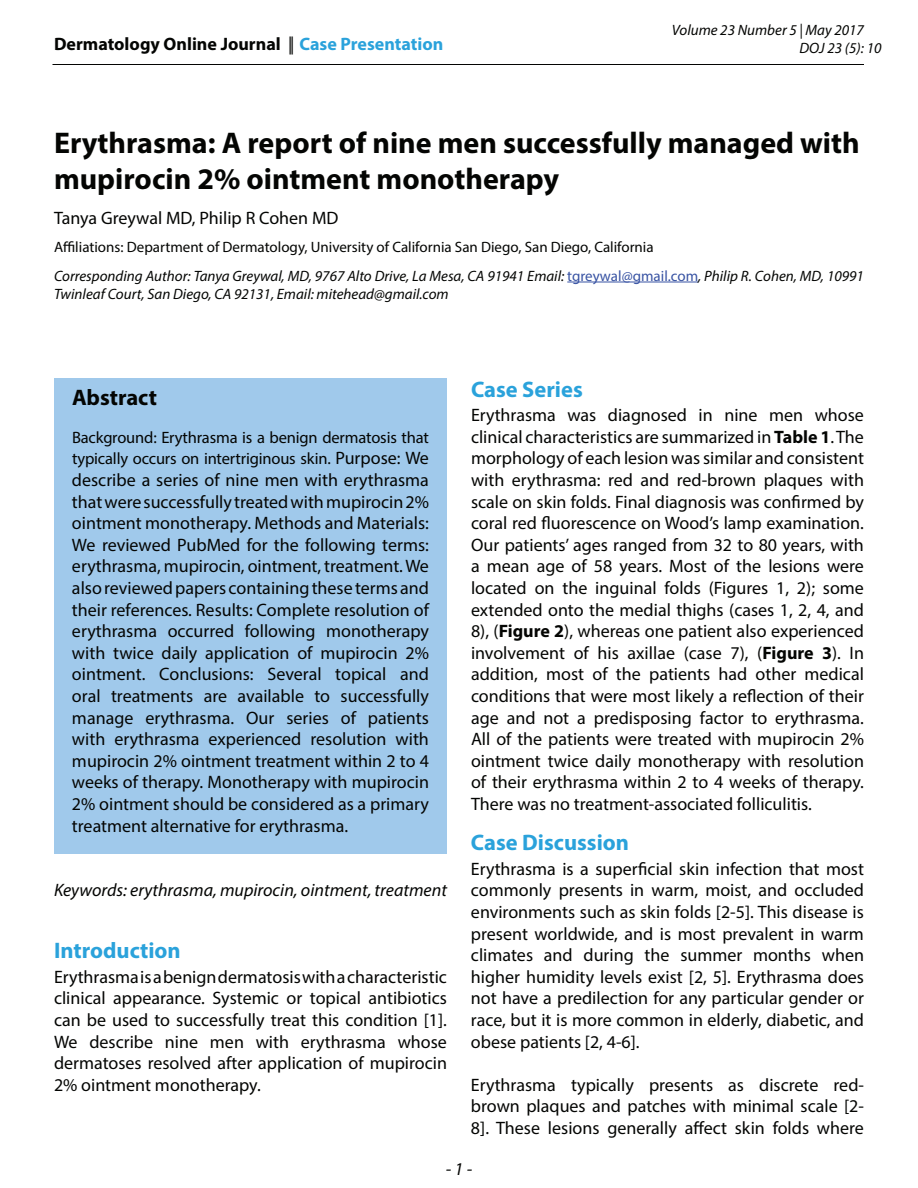
<style>
.page{position:relative;width:918px;height:1188px;background:#fff}
.page>*{position:absolute;margin:0;border:0;box-sizing:border-box;transform-origin:0 0}
.t1{font:700 30px/36px "Myriad Pro";color:#040503}
.t2{font:700 22.5px "Myriad Pro";color:#2aa2db}
.t3{font:700 22.5px "Myriad Pro";color:#040503}
.t4{font:18px/21.6px "Myriad Pro";color:#040503;text-align:justify}
.t5{font:italic 18px "Myriad Pro";color:#040503}
.t6{font:700 18px "Myriad Pro";color:#040503}
.t7{font:16.5px/21.6px "Myriad Pro";letter-spacing:-.01em;color:#040503}
.t8{font:italic 15px/18px "Myriad Pro";color:#040503}
.s1{font-weight:400}
.s2{color:#2aa2db}
.s3{font-style:normal}
.s4{font-style:normal;color:#3853a3}
.s5{font-size:18px}
.s6{font-weight:700}
</style>
<div class="page">
<hr style="left:52px;top:64px;width:812px;height:1px;background:#040503">
<hr style="left:567px;top:282px;width:131px;height:1px;background:#3853a3">
<div style="left:54px;top:378px;width:393px;height:475px;background:#a0c9eb"></div>
<p class="t6" style="left:54px;top:32px;width:391px">Dermatology Online Journal <span class="s1">||</span> <span class="s2">Case Presentation</span></p>
<p class="t8" style="left:800px;top:20px;width:83px;text-indent:-128px">Volume 23 Number 5 | May 2017<br>DOJ 23 (5): 10</p>
<h1 class="t1" style="left:54px;top:124px;width:807px">Erythrasma: A report of nine men successfully managed with mupirocin 2% ointment monotherapy</h1>
<p class="t4" style="left:54px;top:206px;width:286px">Tanya Greywal MD, Philip R Cohen MD</p>
<p class="t8" style="left:54px;top:232px;width:811px;line-height:28.5px"><span class="s3">Affiliations: Department of Dermatology, University of California San Diego, San Diego, California<br></span>Corresponding Author: Tanya Greywal, MD, 9767 Alto Drive, La Mesa, CA 91941 Email: <span class="s4">tgreywal@gmail.com</span>, Philip R. Cohen, MD, 10991</p>
<p class="t8" style="left:54px;top:284px;width:396px">Twinleaf Court, San Diego, CA 92131, Email: mitehead@gmail.com</p>
<p class="t3" style="left:72px;top:383px;width:87px">Abstract</p>
<p class="t7" style="left:72px;top:426px;width:358px">Background: Erythrasma is a benign dermatosis that typically occurs on intertriginous skin. <span class="s5">Purpose: We</span></p>
<p class="t4" style="left:72px;top:469px;width:359px">describe a series of nine men with erythrasma that were successfully treated with mupirocin 2% ointment monotherapy. Methods and Materials:<br>We reviewed PubMed for the following terms: erythrasma, mupirocin, ointment, treatment. We also reviewed papers containing these terms and their references. Results: Complete resolution of erythrasma occurred following monotherapy with twice daily application of mupirocin 2% ointment. Conclusions: Several topical and oral treatments are available to successfully manage erythrasma. Our series of patients with erythrasma experienced resolution with mupirocin 2% ointment treatment within 2 to 4 weeks of therapy. Monotherapy with mupirocin 2% ointment should be considered as a primary treatment alternative for erythrasma.</p>
<p class="t5" style="left:54px;top:879px;width:395px">Keywords: erythrasma, mupirocin, ointment, treatment</p>
<p class="t2" style="left:54px;top:936px;width:128px">Introduction</p>
<p class="t4" style="left:54px;top:966px;width:395px">Erythrasma is a benign dermatosis with a characteristic clinical appearance. Systemic or topical antibiotics can be used to successfully treat this condition [1].<br>We describe nine men with erythrasma whose dermatoses resolved after application of mupirocin 2% ointment monotherapy.</p>
<p class="t2" style="left:471px;top:374px;width:113px">Case Series</p>
<p class="t4" style="left:471px;top:404px;width:395px">Erythrasma was diagnosed in nine men whose clinical characteristics are summarized in <span class="s6">Table 1</span>. The morphology of each lesion was similar and consistent with erythrasma: red and red-brown plaques with scale on skin folds. Final diagnosis was confirmed by coral red fluorescence on Wood’s lamp examination.<br>Our patients’ ages ranged from 32 to 80 years, with a mean age of 58 years. Most of the lesions were located on the inguinal folds (Figures 1, 2); some extended onto the medial thighs (cases 1, 2, 4, and 8), (<span class="s6">Figure 2</span>), whereas one patient also experienced involvement of his axillae (case 7), (<span class="s6">Figure 3</span>). In addition, most of the patients had other medical conditions that were most likely a reflection of their age and not a predisposing factor to erythrasma.<br>All of the patients were treated with mupirocin 2% ointment twice daily monotherapy with resolution of their erythrasma within 2 to 4 weeks of therapy.<br>There was no treatment-associated folliculitis.</p>
<p class="t2" style="left:471px;top:828px;width:160px">Case Discussion</p>
<p class="t4" style="left:471px;top:858px;width:395px">Erythrasma is a superficial skin infection that most commonly presents in warm, moist, and occluded environments such as skin folds [2-5]. This disease is present worldwide, and is most prevalent in warm climates and during the summer months when higher humidity levels exist [2, 5]. Erythrasma does not have a predilection for any particular gender or race, but it is more common in elderly, diabetic, and obese patients [2, 4-6].</p>
<p class="t4" style="left:471px;top:1074px;width:395px">Erythrasma typically presents as discrete red&shy;brown plaques and patches with minimal scale [2- 8]. These lesions generally affect skin folds where</p>
<p class="t5" style="left:446px;top:1157px;width:28px">- 1 -</p>
</div>
